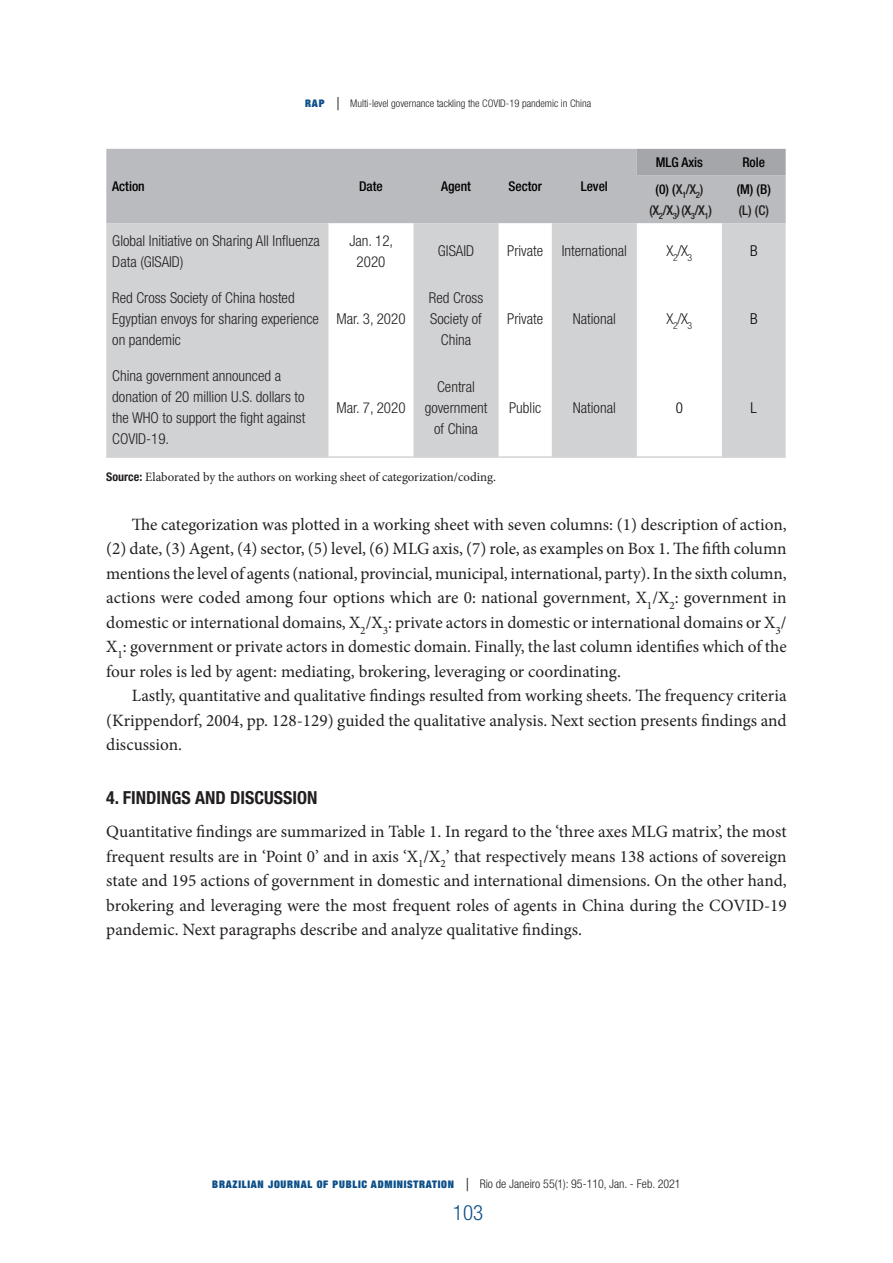
<style>
.page{position:relative;width:893px;height:1263px;background:#fff}
.page>*{position:absolute;margin:0;border:0;box-sizing:border-box;transform-origin:0 0}
.t1{font:300 condensed 21px "Helvetica Neue LT Std";color:#0c4f89}
.SUB1{font:700 condensed 18px "Helvetica Neue LT Std";color:#231f20}
.texto_3{font:17.25px/24.5px "Minion Pro";color:#231f20;text-align:justify}
.txt_tab{font:300 condensed 15px/21px "Helvetica Neue LT Std";color:#231f20}
.txt_tab-2{font:300 condensed 15px "Helvetica Neue LT Std";color:#211e1e}
.txt_tab-3{font:300 condensed 15px "Helvetica Neue LT Std";color:#000}
.GARGANTA{font:500 condensed 13.5px "Helvetica Neue LT Std";color:#000}
.GARGANTA-2{font:500 condensed 13.5px "Helvetica Neue LT Std";color:#211e1e}
.GARGANTA-3{font:500 condensed 13.5px "Helvetica Neue LT Std";color:#231f20}
.fonte{font:12.75px "Minion Pro";letter-spacing:-.005em;color:#231f20}
.t2{font:900 expanded 10.5px "Helvetica Neue";letter-spacing:.07em;color:#0c4f89}
.t3{font:300 condensed 10.5px "Helvetica Neue LT Std";color:#231f20}
.s1{font-family:"Helvetica Neue";font-weight:900;font-stretch:expanded;color:#0c4f89}
.s2{font-size:18px}
.s3{color:#211e1e}
.s4{font-family:"Helvetica Neue LT Std";font-weight:700;font-stretch:condensed;font-size:12px}
.s5{font-family:"Helvetica Neue LT Std";font-weight:300;font-stretch:condensed;font-size:18px;color:#231f20}
.s6{font-family:"Helvetica Neue LT Std";font-weight:300;font-stretch:condensed;font-size:12px;color:#231f20}
</style>
<div class="page">
<div style="left:106px;top:149px;width:680px;height:74px;background:#babbbe"></div>
<div style="left:637px;top:149px;width:149px;height:26px;background:#a5a6aa"></div>
<svg style="left:106px;top:223px;width:680px;height:233px;fill:#d1d2d4"></svg>
<hr style="left:106px;top:456px;width:222px;height:2px;background:#d1d2d4">
<hr style="left:328px;top:456px;width:86px;height:2px;background:#d1d2d4">
<hr style="left:414px;top:456px;width:85px;height:2px;background:#d1d2d4">
<hr style="left:499px;top:456px;width:53px;height:2px;background:#d1d2d4">
<hr style="left:552px;top:456px;width:85px;height:2px;background:#d1d2d4">
<hr style="left:637px;top:456px;width:85px;height:2px;background:#d1d2d4">
<hr style="left:722px;top:456px;width:64px;height:2px;background:#d1d2d4">
<p class="t3" style="left:305px;top:98px;width:287px"><span class="s1">RAP</span> <span class="s2">|</span> Multi-level governance tackling the COVID-19 pandemic in China</p>
<p class="GARGANTA" style="left:112px;top:178px;width:34px">Action</p>
<p class="GARGANTA" style="left:359px;top:178px;width:25px">Date</p>
<p class="GARGANTA" style="left:441px;top:178px;width:31px">Agent</p>
<p class="GARGANTA" style="left:508px;top:178px;width:35px">Sector</p>
<p class="GARGANTA" style="left:581px;top:178px;width:29px">Level</p>
<p class="GARGANTA" style="left:656px;top:154px;width:49px">MLG Axis</p>
<p class="GARGANTA" style="left:742px;top:154px;width:24px">Role</p>
<p class="GARGANTA" style="left:655px;top:181px;width:49px">(0) (<span class="s3">X</span><sub>1</sub><span class="s3">/X</span><sub>2</sub><span class="s3">)</span></p>
<p class="GARGANTA-2" style="left:649px;top:202px;width:64px">(X<sub>2</sub>/X<sub>3</sub>)(X<sub>3</sub>/X<sub>1</sub>)</p>
<p class="GARGANTA" style="left:737px;top:181px;width:36px">(M) (B)</p>
<p class="GARGANTA-3" style="left:739px;top:202px;width:32px">(L) (C)</p>
<p class="txt_tab" style="left:112px;top:230px;width:209px">Global Initiative on Sharing All Influenza<br>Data (GISAID)</p>
<p class="txt_tab" style="left:349px;top:230px;width:45px;text-align:center">Jan. 12,<br>2020</p>
<p class="txt_tab" style="left:438px;top:240px;width:38px">GISAID</p>
<p class="txt_tab" style="left:507px;top:240px;width:38px">Private</p>
<p class="txt_tab" style="left:562px;top:240px;width:67px">International</p>
<p class="txt_tab-2" style="left:667px;top:242px;width:27px">X<sub>2</sub>/X<sub>3</sub></p>
<p class="txt_tab-3" style="left:750px;top:242px;width:9px">B</p>
<p class="txt_tab" style="left:112px;top:287px;width:208px">Red Cross Society of China hosted<br>Egyptian envoys for sharing experience on pandemic</p>
<p class="txt_tab" style="left:429px;top:287px;width:56px;text-align:center">Red Cross<br>Society of<br>China</p>
<p class="txt_tab" style="left:507px;top:308px;width:38px">Private</p>
<p class="txt_tab" style="left:573px;top:308px;width:45px">National</p>
<p class="txt_tab-2" style="left:667px;top:310px;width:27px">X<sub>2</sub>/X<sub>3</sub></p>
<p class="txt_tab-3" style="left:750px;top:310px;width:9px">B</p>
<p class="txt_tab" style="left:336px;top:308px;width:71px">Mar. 3, 2020</p>
<p class="txt_tab" style="left:112px;top:365px;width:194px">China government announced a donation of 20 million U.S. dollars to the WHO to support the fight against<br>COVID-19.</p>
<p class="txt_tab" style="left:336px;top:397px;width:71px">Mar. 7, 2020</p>
<p class="txt_tab" style="left:425px;top:376px;width:64px;text-align:center">Central government</p>
<p class="txt_tab" style="left:434px;top:418px;width:45px">of China</p>
<p class="txt_tab" style="left:509px;top:397px;width:34px">Public</p>
<p class="txt_tab" style="left:573px;top:397px;width:45px">National</p>
<p class="txt_tab-3" style="left:676px;top:399px;width:9px">0</p>
<p class="txt_tab-3" style="left:751px;top:399px;width:8px">L</p>
<p class="fonte" style="left:106px;top:468px;width:391px"><span class="s4">Source:</span> Elaborated by the authors on working sheet of categorization/coding.</p>
<p class="texto_3" style="left:106px;top:512px;width:682px;text-indent:26px">The categorization was plotted in a working sheet with seven columns: (1) description of action, (2) date, (3) Agent, (4) sector, (5) level, (6) MLG axis, (7) role, as examples on Box 1. The fifth column mentions the level of agents (national, provincial, municipal, international, party). In the sixth column, actions were coded among four options which are 0: national government, X<sub>1</sub>/X<sub>2</sub>: government in domestic or international domains, X<sub>2</sub>/X<sub>3</sub>: private actors in domestic or international domains or X<sub>3</sub>/ X<sub>1</sub>: government or private actors in domestic domain. Finally, the last column identifies which of the four roles is led by agent: mediating, brokering, leveraging or coordinating.</p>
<p class="texto_3" style="left:106px;top:683px;width:682px;text-indent:26px">Lastly, quantitative and qualitative findings resulted from working sheets. The frequency criteria (Krippendorf, 2004, pp. 128-129) guided the qualitative analysis. Next section presents findings and discussion.</p>
<p class="SUB1" style="left:106px;top:787px;width:213px">4. FINDINGS AND DISCUSSION</p>
<p class="texto_3" style="left:106px;top:820px;width:682px">Quantitative findings are summarized in Table 1. In regard to the ‘three axes MLG matrix’, the most frequent results are in ‘Point 0’ and in axis ‘X<sub>1</sub>/X<sub>2</sub>’ that respectively means 138 actions of sovereign state and 195 actions of government in domestic and international dimensions. On the other hand, brokering and leveraging were the most frequent roles of agents in China during the COVID-19 pandemic. Next paragraphs describe and analyze qualitative findings.</p>
<p class="t2" style="left:212px;top:1177px;width:470px">BRAZILIAN JOURNAL OF PUBLIC ADMINISTRATION <span class="s5">|</span> <span class="s6">Rio de Janeiro 55(1): 95-110, Jan. - Feb. 2021</span></p>
<p class="t1" style="left:453px;top:1200px;width:32px">103</p>
</div>
